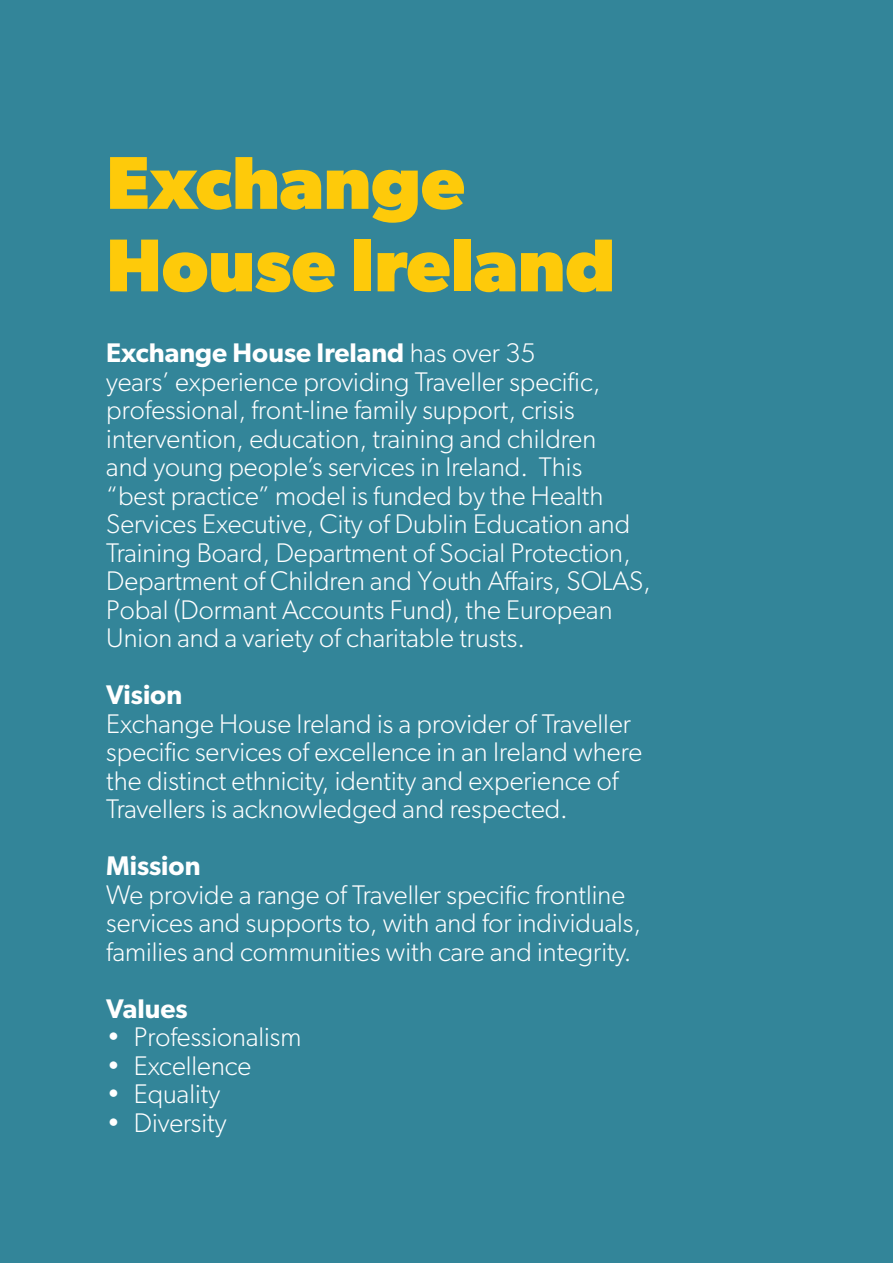
<style>
.page{position:relative;width:893px;height:1263px;background:#338599}
.page>*{position:absolute;margin:0;border:0;box-sizing:border-box;transform-origin:0 0}
.encart{font:700 75px/82.5px "Gibson";color:#feca0a}
.encart_texte{font:300 27px/28.5px "Gibson";color:#fff}
.encart_texte-2{font:600 27px "Gibson";color:#fff}
.s1{font-weight:600}
</style>
<div class="page">
<p class="encart" style="left:106px;top:140px;width:510px">Exchange<br>House Ireland</p>
<p class="encart_texte" style="left:106px;top:338px;width:546px"><span class="s1">Exchange House Ireland</span> has over 35<br>years’ experience providing Traveller specific, professional, front-line family support, crisis intervention, education, training and children<br>and young people’s services in Ireland. This<br>“best practice” model is funded by the Health Services Executive, City of Dublin Education and Training Board, Department of Social Protection, Department of Children and Youth Affairs, SOLAS, Pobal (Dormant Accounts Fund), the European Union and a variety of charitable trusts.</p>
<p class="encart_texte-2" style="left:106px;top:679px;width:77px">Vision</p>
<p class="encart_texte" style="left:106px;top:709px;width:537px">Exchange House Ireland is a provider of Traveller specific services of excellence in an Ireland where the distinct ethnicity, identity and experience of Travellers is acknowledged and respected.</p>
<p class="encart_texte-2" style="left:106px;top:850px;width:96px">Mission</p>
<p class="encart_texte" style="left:106px;top:880px;width:536px">We provide a range of Traveller specific frontline services and supports to, with and for individuals, families and communities with care and integrity.</p>
<p class="encart_texte-2" style="left:106px;top:992px;width:83px">Values</p>
<p class="encart_texte" style="left:107px;top:1022px;width:196px">• Professionalism</p>
<p class="encart_texte" style="left:107px;top:1051px;width:146px">• Excellence</p>
<p class="encart_texte" style="left:107px;top:1079px;width:115px">• Equality</p>
<p class="encart_texte" style="left:107px;top:1108px;width:121px">• Diversity</p>
</div>
